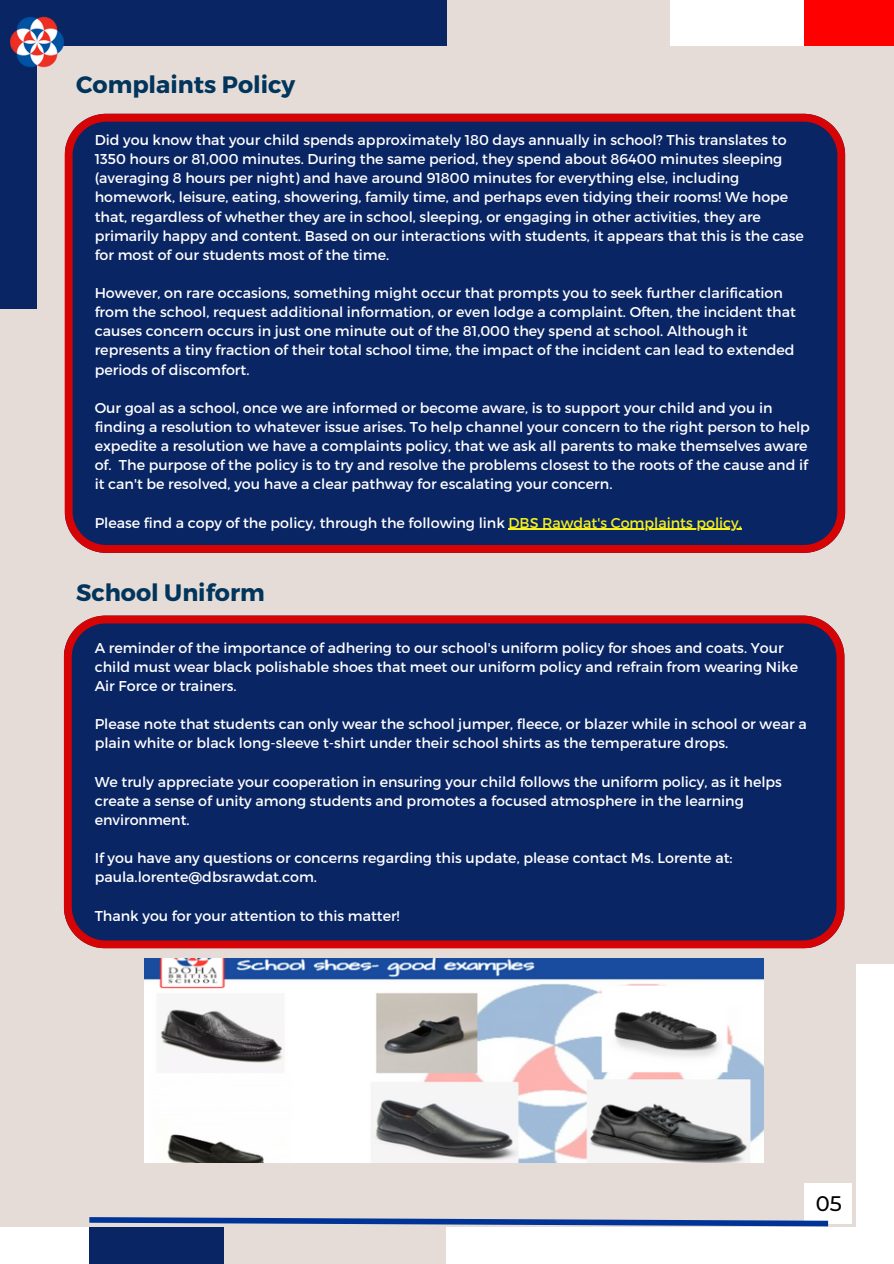
<style>
.page{position:relative;width:894px;height:1264px;background:#fff}
.page>*{position:absolute;margin:0;border:0;box-sizing:border-box;transform-origin:0 0}
.t1{font:700 23.7px "Montserrat";color:#02355b}
.t2{font:500 21px "Montserrat";color:#000}
.t3{font:14.25px/19.2px "Montserrat";color:#fff}
.s1{color:#f6f11b}
</style>
<div class="page">
<div style="left:0;top:0;width:893px;height:1263px;background:#e5dcd8"></div>
<div style="left:856px;top:964px;width:37px;height:299px;background:#fff"></div>
<div style="left:446px;top:1227px;width:447px;height:36px;background:#fff"></div>
<div style="left:0;top:1227px;width:89px;height:36px;background:#fff"></div>
<div style="left:89px;top:1227px;width:134px;height:36px;background:#092564"></div>
<div style="left:0;top:0;width:37px;height:308px;background:#092564"></div>
<div style="left:0;top:0;width:446px;height:46px;background:#092564"></div>
<div style="left:670px;top:0;width:134px;height:46px;background:#fff"></div>
<div style="left:804px;top:0;width:89px;height:46px;background:#f00"></div>
<div style="left:804px;top:1183px;width:47px;height:40px;background:#fff"></div>
<svg style="left:89px;top:1217px;width:744px;height:12px"></svg>
<img style="left:10px;top:16px;width:54px;height:52px">
<div style="left:65px;top:114px;width:779px;height:438px;background:#092564"></div>
<hr style="left:508px;top:529px;width:233px;height:1px;background:#f6f11b">
<img style="left:144px;top:958px;width:619px;height:204px">
<svg style="left:64px;top:615px;width:779px;height:333px;background:#17245e"></svg>
<p class="t1" style="left:76px;top:69px;width:221px">Complaints Policy</p>
<p class="t3" style="left:95px;top:130px;width:710px">Did you know that your child spends approximately 180 days annually in school? This translates to 1350 hours or 81,000 minutes. During the same period, they spend about 86400 minutes sleeping (averaging 8 hours per night) and have around 91800 minutes for everything else, including homework, leisure, eating, showering, family time, and perhaps even tidying their rooms! We hope that, regardless of whether they are in school, sleeping, or engaging in other activities, they are primarily happy and content. Based on our interactions with students, it appears that this is the case for most of our students most of the time.</p>
<p class="t3" style="left:95px;top:283px;width:702px">However, on rare occasions, something might occur that prompts you to seek further clarification from the school, request additional information, or even lodge a complaint. Often, the incident that causes concern occurs in just one minute out of the 81,000 they spend at school. Although it represents a tiny fraction of their total school time, the impact of the incident can lead to extended periods of discomfort.</p>
<p class="t3" style="left:95px;top:397px;width:716px">Our goal as a school, once we are informed or become aware, is to support your child and you in finding a resolution to whatever issue arises. To help channel your concern to the right person to help expedite a resolution we have a complaints policy, that we ask all parents to make themselves aware of. The purpose of the policy is to try and resolve the problems closest to the roots of the cause and if it can't be resolved, you have a clear pathway for escalating your concern.</p>
<p class="t3" style="left:95px;top:512px;width:648px">Please find a copy of the policy, through the following link <span class="s1">DBS Rawdat's Complaints policy.</span></p>
<h1 class="t1" style="left:76px;top:577px;width:190px">School Uniform</h1>
<p class="t3" style="left:95px;top:637px;width:704px">A reminder of the importance of adhering to our school's uniform policy for shoes and coats. Your child must wear black polishable shoes that meet our uniform policy and refrain from wearing Nike<br>Air Force or trainers.</p>
<p class="t3" style="left:95px;top:713px;width:713px">Please note that students can only wear the school jumper, fleece, or blazer while in school or wear a plain white or black long-sleeve t-shirt under their school shirts as the temperature drops.</p>
<p class="t3" style="left:95px;top:771px;width:688px">We truly appreciate your cooperation in ensuring your child follows the uniform policy, as it helps create a sense of unity among students and promotes a focused atmosphere in the learning environment.</p>
<p class="t3" style="left:95px;top:847px;width:639px">If you have any questions or concerns regarding this update, please contact Ms. Lorente at: paula.lorente@dbsrawdat.com.</p>
<p class="t3" style="left:95px;top:905px;width:306px">Thank you for your attention to this matter!</p>
<h1 class="t2" style="left:815px;top:1190px;width:28px">05</h1>
</div>
